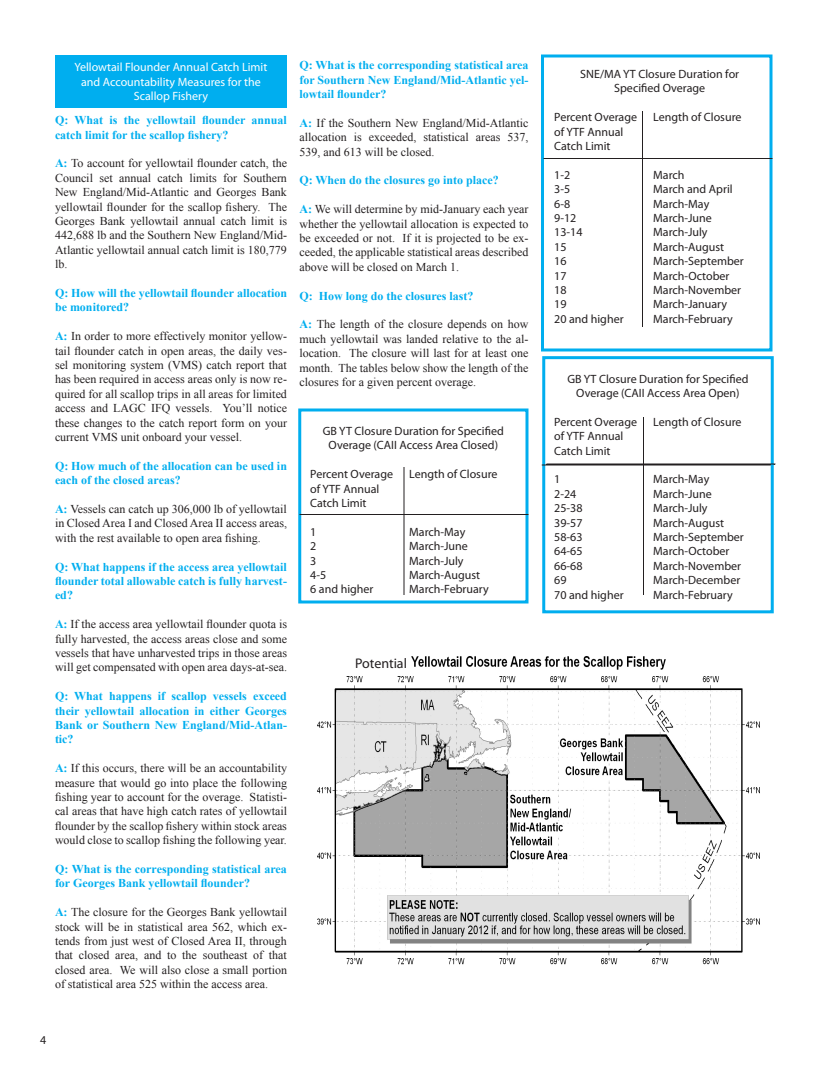
<style>
.page{position:relative;width:828px;height:1080px;background:#fff}
.page>*{position:absolute;margin:0;border:0;box-sizing:border-box;transform-origin:0 0}
.t1{font:14px "Myriad Pro";color:#231f20}
.t2{font:12px/14.4px "Times New Roman";color:#231f20;text-align:justify}
.t3{font:12px/14.4px "Myriad Pro";color:#231f20;text-align:center}
.t4{font:700 12px/14.4px "Times New Roman";color:#00aeef}
.t5{font:12px/14.4px "Myriad Pro";color:#fff;text-align:center}
.s1{font-weight:700;color:#00aeef}
</style>
<div class="page">
<div style="left:55px;top:55px;width:232px;height:53px;background:#00aeef"></div>
<hr style="left:642px;top:111px;width:1px;height:216px;background:#231f20">
<div style="left:541px;top:54px;width:231px;height:297px;border:3px solid #00aeef"></div>
<div style="left:542px;top:356px;width:232px;height:257px;border:3px solid #00aeef"></div>
<div style="left:298px;top:408px;width:230px;height:196px;border:3px solid #00aeef"></div>
<hr style="left:544px;top:158px;width:228px;height:1px;background:#231f20">
<hr style="left:300px;top:514px;width:228px;height:1px;background:#231f20">
<hr style="left:404px;top:467px;width:1px;height:128px;background:#231f20">
<hr style="left:643px;top:417px;width:1px;height:178px;background:#231f20">
<img style="left:317px;top:656px;width:443px;height:309px">
<hr style="left:546px;top:464px;width:230px;height:1px;background:#231f20">
<hr style="left:542px;top:464px;width:229px;height:2px;background:#231f20">
<p class="t5" style="left:75px;top:60px;width:194px">Yellowtail Flounder Annual Catch Limit and Accountability Measures for the<br>Scallop Fishery</p>
<p class="t4" style="left:55px;top:113px;width:233px">Q: What is the yellowtail flounder annual catch limit for the scallop fishery?</p>
<p class="t2" style="left:55px;top:156px;width:234px"><span class="s1">A:</span> To account for yellowtail flounder catch, the Council set annual catch limits for Southern New England/Mid-Atlantic and Georges Bank yellowtail flounder for the scallop fishery. The Georges Bank yellowtail annual catch limit is 442,688 lb and the Southern New England/Mid-Atlantic yellowtail annual catch limit is 180,779 lb.</p>
<p class="t4" style="left:55px;top:285px;width:234px">Q: How will the yellowtail flounder allocation be monitored?</p>
<p class="t2" style="left:55px;top:329px;width:234px"><span class="s1">A:</span> In order to more effectively monitor yellow&shy;tail flounder catch in open areas, the daily ves&shy;sel monitoring system (VMS) catch report that has been required in access areas only is now re&shy;quired for all scallop trips in all areas for limited access and LAGC IFQ vessels. You’ll notice these changes to the catch report form on your current VMS unit onboard your vessel.</p>
<p class="t4" style="left:55px;top:458px;width:234px">Q: How much of the allocation can be used in each of the closed areas?</p>
<p class="t2" style="left:55px;top:502px;width:234px"><span class="s1">A:</span> Vessels can catch up 306,000 lb of yellowtail in Closed Area I and Closed Area II access areas, with the rest available to open area fishing.</p>
<p class="t4" style="left:55px;top:559px;width:233px;text-align:justify">Q: What happens if the access area yellowtail flounder total allowable catch is fully harvest&shy;ed?</p>
<p class="t2" style="left:55px;top:617px;width:234px"><span class="s1">A:</span> If the access area yellowtail flounder quota is fully harvested, the access areas close and some vessels that have unharvested trips in those areas will get compensated with open area days-at-sea.</p>
<p class="t4" style="left:55px;top:689px;width:233px;text-align:justify">Q: What happens if scallop vessels exceed their yellowtail allocation in either Georges Bank or Southern New England/Mid-Atlan&shy;tic?</p>
<p class="t2" style="left:55px;top:761px;width:234px"><span class="s1">A:</span> If this occurs, there will be an accountability measure that would go into place the following fishing year to account for the overage. Statisti&shy;cal areas that have high catch rates of yellowtail flounder by the scallop fishery within stock areas would close to scallop fishing the following year.</p>
<p class="t4" style="left:55px;top:861px;width:233px">Q: What is the corresponding statistical area for Georges Bank yellowtail flounder?</p>
<p class="t2" style="left:55px;top:905px;width:234px"><span class="s1">A:</span> The closure for the Georges Bank yellowtail stock will be in statistical area 562, which ex&shy;tends from just west of Closed Area II, through that closed area, and to the southeast of that closed area. We will also close a small portion of statistical area 525 within the access area.</p>
<p class="t4" style="left:300px;top:58px;width:230px;text-align:justify">Q: What is the corresponding statistical area for Southern New England/Mid-Atlantic yel&shy;lowtail flounder?</p>
<p class="t2" style="left:300px;top:115px;width:231px"><span class="s1">A:</span> If the Southern New England/Mid-Atlantic allocation is exceeded, statistical areas 537, 539, and 613 will be closed.</p>
<p class="t4" style="left:300px;top:173px;width:201px">Q: When do the closures go into place?</p>
<p class="t2" style="left:300px;top:202px;width:231px"><span class="s1">A:</span> We will determine by mid-January each year whether the yellowtail allocation is expected to be exceeded or not. If it is projected to be ex&shy;ceeded, the applicable statistical areas described above will be closed on March 1.</p>
<p class="t4" style="left:300px;top:288px;width:176px">Q: How long do the closures last?</p>
<p class="t2" style="left:300px;top:317px;width:231px"><span class="s1">A:</span> The length of the closure depends on how much yellowtail was landed relative to the al&shy;location. The closure will last for at least one month. The tables below show the length of the closures for a given percent overage.</p>
<p class="t3" style="left:323px;top:423px;width:182px">GB YT Closure Duration for Specified<br>Overage (CAII Access Area Closed)</p>
<p class="t3" style="left:310px;top:467px;width:84px">Percent Overage</p>
<p class="t3" style="left:409px;top:467px;width:90px">Length of Closure</p>
<p class="t3" style="left:310px;top:481px;width:71px">of YTF Annual</p>
<p class="t3" style="left:310px;top:495px;width:58px">Catch Limit</p>
<p class="t3" style="left:310px;top:524px;width:8px">1</p>
<p class="t3" style="left:409px;top:524px;width:58px">March-May</p>
<p class="t3" style="left:310px;top:539px;width:8px">2</p>
<p class="t3" style="left:409px;top:539px;width:60px">March-June</p>
<p class="t3" style="left:310px;top:553px;width:8px">3</p>
<p class="t3" style="left:409px;top:553px;width:56px">March-July</p>
<p class="t3" style="left:310px;top:567px;width:17px">4-5</p>
<p class="t3" style="left:409px;top:567px;width:72px">March-August</p>
<p class="t3" style="left:310px;top:582px;width:65px">6 and higher</p>
<p class="t3" style="left:409px;top:582px;width:81px">March-February</p>
<p class="t1" style="left:355px;top:654px;width:54px">Potential</p>
<p class="t3" style="left:40px;top:1033px;width:8px">4</p>
<p class="t3" style="left:580px;top:66px;width:160px">SNE/MA YT Closure Duration for<br>Specified Overage</p>
<p class="t3" style="left:554px;top:110px;width:84px">Percent Overage</p>
<p class="t3" style="left:653px;top:110px;width:90px">Length of Closure</p>
<p class="t3" style="left:554px;top:124px;width:71px">of YTF Annual</p>
<p class="t3" style="left:554px;top:138px;width:58px">Catch Limit</p>
<p class="t3" style="left:554px;top:167px;width:17px">1-2</p>
<p class="t3" style="left:653px;top:167px;width:33px">March</p>
<p class="t3" style="left:554px;top:182px;width:17px">3-5</p>
<p class="t3" style="left:653px;top:182px;width:81px">March and April</p>
<p class="t3" style="left:554px;top:196px;width:17px">6-8</p>
<p class="t3" style="left:653px;top:196px;width:58px">March-May</p>
<p class="t3" style="left:554px;top:210px;width:24px">9-12</p>
<p class="t3" style="left:653px;top:210px;width:60px">March-June</p>
<p class="t3" style="left:554px;top:225px;width:30px">13-14</p>
<p class="t3" style="left:653px;top:225px;width:56px">March-July</p>
<p class="t3" style="left:554px;top:239px;width:14px">15</p>
<p class="t3" style="left:653px;top:239px;width:72px">March-August</p>
<p class="t3" style="left:554px;top:254px;width:14px">16</p>
<p class="t3" style="left:653px;top:254px;width:92px">March-September</p>
<p class="t3" style="left:554px;top:268px;width:14px">17</p>
<p class="t3" style="left:653px;top:268px;width:78px">March-October</p>
<p class="t3" style="left:554px;top:282px;width:14px">18</p>
<p class="t3" style="left:653px;top:282px;width:89px">March-November</p>
<p class="t3" style="left:554px;top:297px;width:14px">19</p>
<p class="t3" style="left:653px;top:297px;width:75px">March-January</p>
<p class="t3" style="left:554px;top:311px;width:71px">20 and higher</p>
<p class="t3" style="left:653px;top:311px;width:81px">March-February</p>
<p class="t3" style="left:568px;top:371px;width:182px">GB YT Closure Duration for Specified<br>Overage (CAII Access Area Open)</p>
<p class="t3" style="left:554px;top:414px;width:84px">Percent Overage</p>
<p class="t3" style="left:653px;top:414px;width:90px">Length of Closure</p>
<p class="t3" style="left:554px;top:429px;width:71px">of YTF Annual</p>
<p class="t3" style="left:554px;top:443px;width:58px">Catch Limit</p>
<p class="t3" style="left:554px;top:472px;width:8px">1</p>
<p class="t3" style="left:653px;top:472px;width:58px">March-May</p>
<p class="t3" style="left:554px;top:486px;width:24px">2-24</p>
<p class="t3" style="left:653px;top:486px;width:60px">March-June</p>
<p class="t3" style="left:554px;top:501px;width:30px">25-38</p>
<p class="t3" style="left:653px;top:501px;width:56px">March-July</p>
<p class="t3" style="left:554px;top:515px;width:30px">39-57</p>
<p class="t3" style="left:653px;top:515px;width:72px">March-August</p>
<p class="t3" style="left:554px;top:530px;width:30px">58-63</p>
<p class="t3" style="left:653px;top:530px;width:92px">March-September</p>
<p class="t3" style="left:554px;top:544px;width:30px">64-65</p>
<p class="t3" style="left:653px;top:544px;width:78px">March-October</p>
<p class="t3" style="left:554px;top:558px;width:30px">66-68</p>
<p class="t3" style="left:653px;top:558px;width:89px">March-November</p>
<p class="t3" style="left:554px;top:573px;width:14px">69</p>
<p class="t3" style="left:653px;top:573px;width:89px">March-December</p>
<p class="t3" style="left:554px;top:587px;width:71px">70 and higher</p>
<p class="t3" style="left:653px;top:587px;width:81px">March-February</p>
</div>
